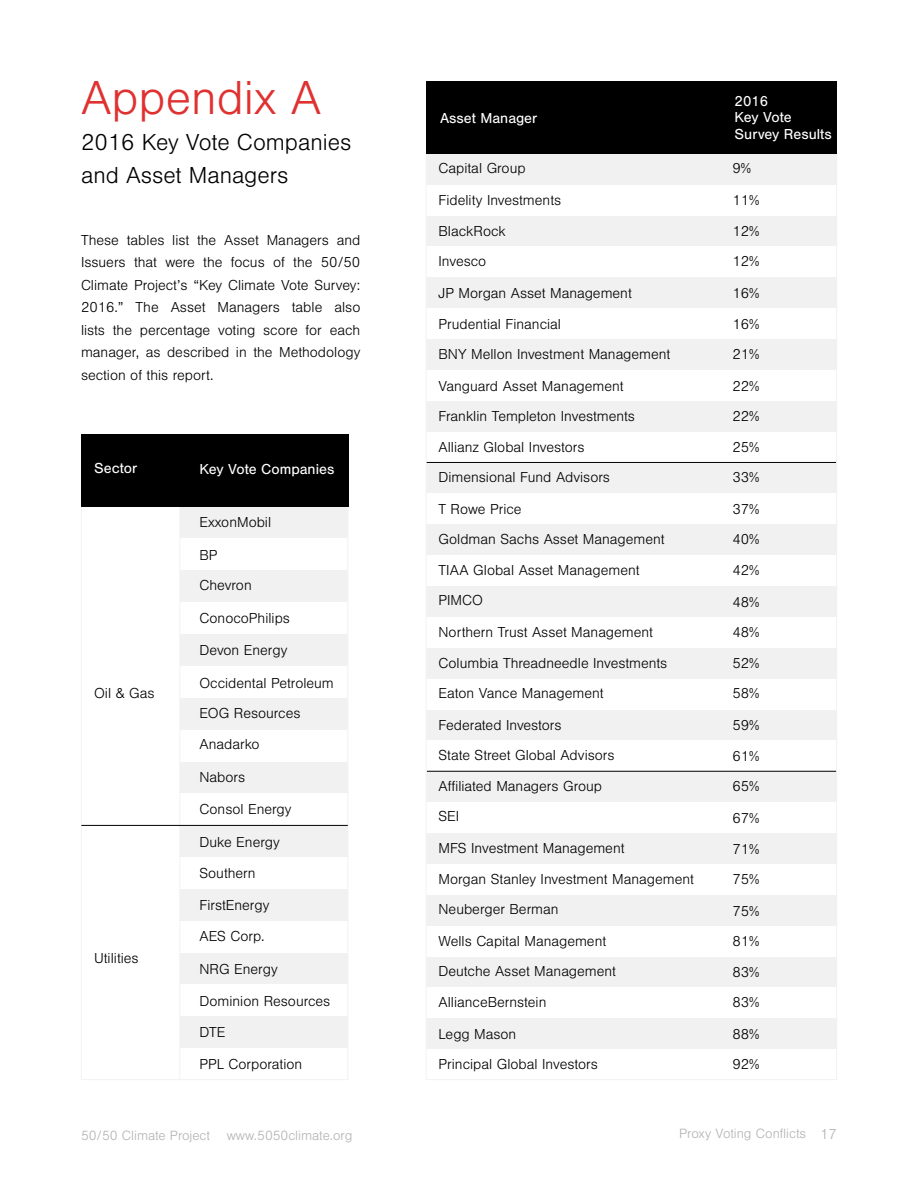
<style>
.page{position:relative;width:918px;height:1188px;background:#fff}
.page>*{position:absolute;margin:0;border:0;box-sizing:border-box;transform-origin:0 0}
.t1{font:300 49.5px "Nimbus San";color:#e03131}
.t2{font:300 24px/33px "Nimbus San";color:#000}
.t3{font:300 15px/31.5px "Nimbus San";color:#000}
.t4{font:15px/16.5px "Nimbus San";color:#fff}
.t5{font:300 13.95px "Nimbus San";color:#b3b3b3}
.s1{font-size:15px}
</style>
<div class="page">
<div style="left:426px;top:154px;width:411px;height:31px;background:#f2f1f1"></div>
<div style="left:426px;top:277px;width:411px;height:31px;background:#f2f1f1"></div>
<div style="left:426px;top:216px;width:411px;height:31px;background:#f2f1f1"></div>
<div style="left:426px;top:339px;width:411px;height:31px;background:#f2f1f1"></div>
<div style="left:426px;top:401px;width:411px;height:31px;background:#f2f1f1"></div>
<div style="left:426px;top:524px;width:411px;height:31px;background:#f2f1f1"></div>
<div style="left:426px;top:463px;width:411px;height:30px;background:#f2f1f1"></div>
<div style="left:426px;top:586px;width:411px;height:31px;background:#f2f1f1"></div>
<div style="left:426px;top:648px;width:411px;height:31px;background:#f2f1f1"></div>
<div style="left:426px;top:771px;width:411px;height:31px;background:#f2f1f1"></div>
<div style="left:426px;top:710px;width:411px;height:30px;background:#f2f1f1"></div>
<div style="left:426px;top:833px;width:411px;height:31px;background:#f2f1f1"></div>
<div style="left:426px;top:895px;width:411px;height:31px;background:#f2f1f1"></div>
<div style="left:426px;top:1018px;width:411px;height:31px;background:#f2f1f1"></div>
<div style="left:426px;top:957px;width:411px;height:30px;background:#f2f1f1"></div>
<div style="left:426px;top:81px;width:411px;height:73px;background:#000"></div>
<hr style="left:426px;top:462px;width:411px;height:1px;background:#000">
<hr style="left:427px;top:771px;width:410px;height:1px;background:#000">
<hr style="left:836px;top:154px;width:1px;height:926px;background:#f2f2f2">
<hr style="left:426px;top:154px;width:1px;height:926px;background:#f2f2f2">
<hr style="left:426px;top:1079px;width:411px;height:1px;background:#f2f2f2">
<div style="left:180px;top:507px;width:168px;height:31px;background:#f2f1f1"></div>
<div style="left:180px;top:761px;width:168px;height:32px;background:#f2f1f1"></div>
<div style="left:180px;top:634px;width:168px;height:32px;background:#f2f1f1"></div>
<div style="left:180px;top:889px;width:168px;height:32px;background:#f2f1f1"></div>
<div style="left:180px;top:1016px;width:168px;height:32px;background:#f2f1f1"></div>
<div style="left:180px;top:570px;width:168px;height:32px;background:#f2f1f1"></div>
<div style="left:180px;top:825px;width:168px;height:32px;background:#f2f1f1"></div>
<div style="left:180px;top:698px;width:168px;height:32px;background:#f2f1f1"></div>
<div style="left:180px;top:953px;width:168px;height:31px;background:#f2f1f1"></div>
<hr style="left:179px;top:507px;width:1px;height:573px;background:#f2f2f2">
<hr style="left:81px;top:487px;width:1px;height:593px;background:#f2f2f2">
<hr style="left:81px;top:1079px;width:267px;height:1px;background:#f2f2f2">
<hr style="left:347px;top:497px;width:1px;height:583px;background:#f2f2f2">
<div style="left:81px;top:434px;width:267px;height:73px;background:#000"></div>
<hr style="left:81px;top:825px;width:267px;height:1px;background:#000">
<h1 class="t1" style="left:81px;top:72px;width:242px">Appendix A</h1>
<h2 class="t2" style="left:81px;top:126px;width:272px">2016 Key Vote Companies and Asset Managers</h2>
<p class="t3" style="left:81px;top:229px;width:281px;line-height:22.5px;text-align:justify">These tables list the Asset Managers and Issuers that were the focus of the 50/50<br>Climate Project’s “Key Climate Vote Survey:<br>2016.” The Asset Managers table also lists the percentage voting score for each manager, as described in the Methodology section of this report.</p>
<p class="t4" style="left:94px;top:460px;width:45px">Sector</p>
<p class="t4" style="left:200px;top:461px;width:136px">Key Vote Companies</p>
<p class="t3" style="left:94px;top:678px;width:62px">Oil &amp; Gas</p>
<p class="t3" style="left:94px;top:943px;width:46px">Utilities</p>
<p class="t3" style="left:200px;top:507px;width:73px">ExxonMobil</p>
<p class="t3" style="left:200px;top:541px;width:54px;line-height:30px">BP<br>Chevron</p>
<p class="t3" style="left:200px;top:603px;width:92px">ConocoPhilips<br>Devon Energy</p>
<p class="t3" style="left:200px;top:668px;width:136px;line-height:30px">Occidental Petroleum<br>EOG Resources</p>
<p class="t3" style="left:200px;top:729px;width:62px">Anadarko</p>
<p class="t3" style="left:200px;top:762px;width:94px">Nabors<br>Consol Energy</p>
<p class="t3" style="left:200px;top:826px;width:82px">Duke Energy<br>Southern<br>FirstEnergy<br>AES Corp.</p>
<p class="t3" style="left:200px;top:954px;width:132px">NRG Energy<br>Dominion Resources<br>DTE<br>PPL Corporation</p>
<p class="t4" style="left:440px;top:110px;width:99px">Asset Manager</p>
<p class="t3" style="left:439px;top:153px;width:124px">Capital Group<br>Fidelity Investments<br>BlackRock</p>
<p class="t3" style="left:439px;top:246px;width:195px">Invesco<br>JP Morgan Asset Management<br>Prudential Financial</p>
<p class="t3" style="left:439px;top:339px;width:233px">BNY Mellon Investment Management<br>Vanguard Asset Management</p>
<p class="t3" style="left:439px;top:401px;width:198px">Franklin Templeton Investments<br>Allianz Global Investors</p>
<p class="t3" style="left:439px;top:462px;width:173px">Dimensional Fund Advisors<br>T Rowe Price</p>
<p class="t3" style="left:439px;top:524px;width:228px">Goldman Sachs Asset Management<br>TIAA Global Asset Management</p>
<p class="t3" style="left:439px;top:585px;width:230px">PIMCO<br>Northern Trust Asset Management<br>Columbia Threadneedle Investments</p>
<p class="t3" style="left:439px;top:678px;width:167px">Eaton Vance Management<br>Federated Investors</p>
<p class="t3" style="left:439px;top:740px;width:178px">State Street Global Advisors<br>Affiliated Managers Group</p>
<p class="t3" style="left:439px;top:801px;width:257px">SEI<br>MFS Investment Management<br>Morgan Stanley Investment Management</p>
<p class="t3" style="left:439px;top:894px;width:169px">Neuberger Berman<br>Wells Capital Management</p>
<p class="t3" style="left:439px;top:956px;width:179px">Deutche Asset Management<br>AllianceBernstein<br>Legg Mason</p>
<p class="t3" style="left:439px;top:1049px;width:161px">Principal Global Investors</p>
<p class="t4" style="left:735px;top:93px;width:99px">2016<br>Key Vote<br>Survey Results</p>
<p class="t3" style="left:733px;top:153px;width:29px">9%<br>11%<br>12%</p>
<p class="t3" style="left:733px;top:246px;width:29px;text-align:justify">12% 16% 16%</p>
<p class="t3" style="left:733px;top:339px;width:29px">21%<br>22%</p>
<p class="t3" style="left:733px;top:401px;width:29px">22%<br>25%</p>
<p class="t3" style="left:733px;top:462px;width:29px">33%<br>37%</p>
<p class="t3" style="left:733px;top:524px;width:29px;text-align:justify">40% 42% 48%</p>
<p class="t3" style="left:733px;top:617px;width:29px">48%<br>52%</p>
<p class="t3" style="left:733px;top:678px;width:29px;text-align:justify">58% 59% 61%</p>
<p class="t3" style="left:733px;top:771px;width:29px;text-align:justify">65% 67% 71%</p>
<p class="t3" style="left:733px;top:864px;width:29px">75%<br>75%</p>
<p class="t3" style="left:733px;top:926px;width:29px">81%<br>83%</p>
<p class="t3" style="left:733px;top:987px;width:29px">83%<br>88%</p>
<p class="t3" style="left:733px;top:1049px;width:29px">92%</p>
<p class="t5" style="left:81px;top:1128px;width:273px">50/50 Climate Project www.5050climate.org</p>
<p class="t5" style="left:679px;top:1127px;width:159px">Proxy Voting Conflicts <span class="s1">17</span></p>
</div>
